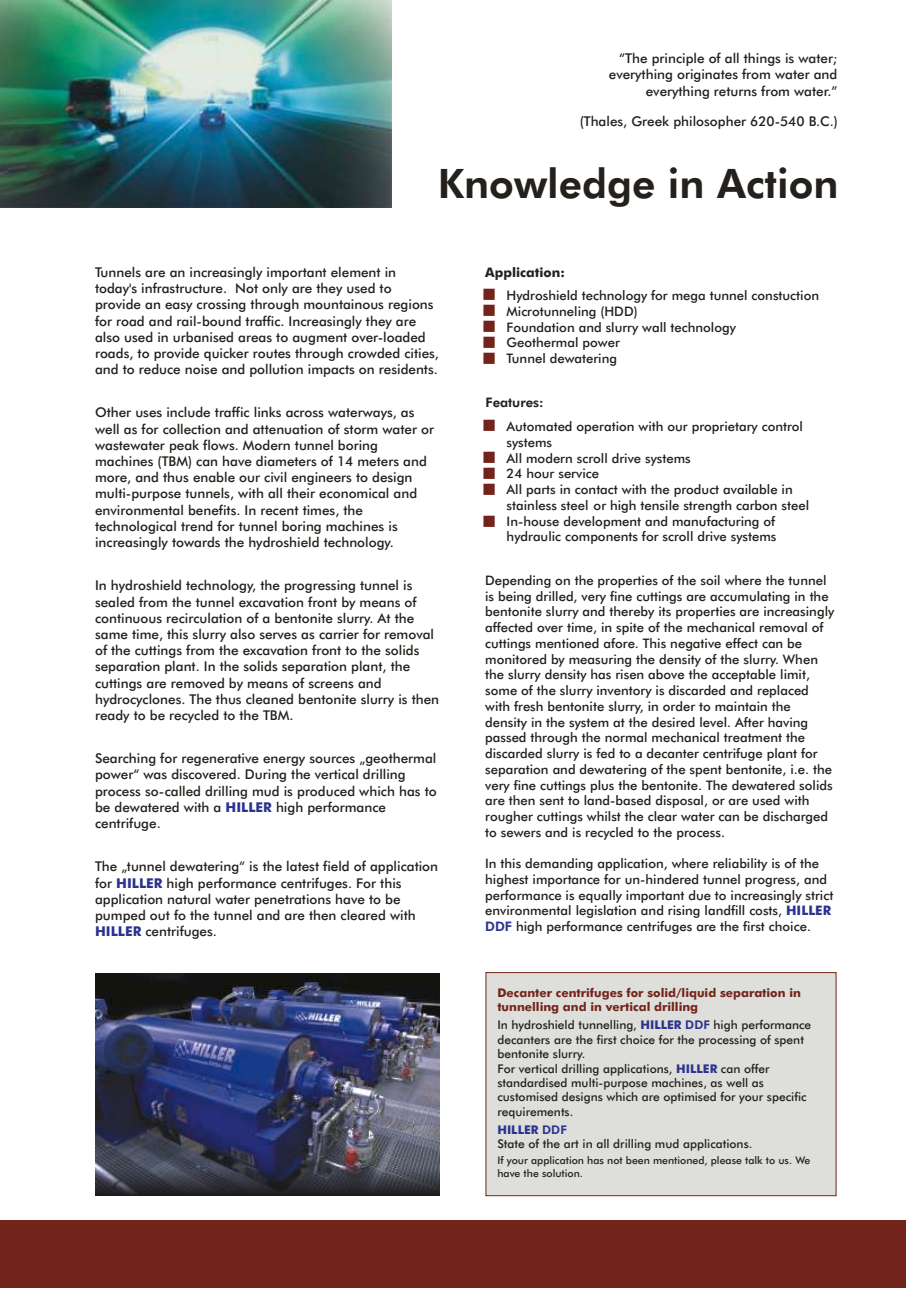
<style>
.page{position:relative;width:906px;height:1289px;background:#fff}
.page>*{position:absolute;margin:0;border:0;box-sizing:border-box;transform-origin:0 0}
.t1{font:800 40.65px "Futura BT";color:#24211c}
.t2{font:500 13.5px/16.2px "Futura BT";color:#24211c}
.t3{font:500 13.2px/15.8px "Futura BT";color:#24211c}
.t4{font:500 13.2px "Futura BT";color:#24211c}
.t5{font:800 13.2px "Futura BT";color:#24211c}
.t6{font:12.15px/15.9px "Zapf Dingbats IT Cby BT";color:#73241a;text-align:justify}
.t7{font:500 12px/14.4px "Futura BT";color:#24211c}
.t8{font:500 12px/14.4px "Futura BT";color:#73241a}
.t9{font:500 12px "Futura BT";color:#2b338f}
.t10{font:500 10.5px/12.6px "Futura BT";color:#24211c}
.s1{color:#2b338f}
.s2{font-weight:800;color:#2b338f}
.s3{font-weight:800}
</style>
<div class="page">
<div style="left:0;top:1220px;width:906px;height:67px;background:#73241a"></div>
<div style="left:485px;top:972px;width:352px;height:224px;background:#dededb"></div>
<img style="left:95px;top:973px;width:345px;height:221px">
<img style="left:0;top:0;width:391px;height:208px">
<p class="t2" style="left:609px;top:52px;width:230px;text-align:right">“The principle of all things is water; everything originates from water and everything returns from water.”</p>
<p class="t2" style="left:580px;top:114px;width:260px">(Thales, Greek philosopher 620-540 B.C.)</p>
<h1 class="t1" style="left:438px;top:167px;width:402px">Knowledge in Action</h1>
<p class="t2" style="left:95px;top:265px;width:345px">Tunnels are an increasingly important element in today's infrastructure. Not only are they used to provide an easy crossing through mountainous regions for road and rail-bound traffic. Increasingly they are also used in urbanised areas to augment over-loaded roads, to provide quicker routes through crowded cities, and to reduce noise and pollution impacts on residents.</p>
<p class="t2" style="left:95px;top:406px;width:340px">Other uses include traffic links across waterways, as well as for collection and attenuation of storm water or wastewater peak flows. Modern tunnel boring machines (TBM) can have diameters of 14 meters and more, and thus enable our civil engineers to design multi-purpose tunnels, with all their economical and environmental benefits. In recent times, the technological trend for tunnel boring machines is increasingly towards the hydroshield technology.</p>
<p class="t2" style="left:95px;top:578px;width:346px">In hydroshield technology, the progressing tunnel is sealed from the tunnel excavation front by means of continuous recirculation of a bentonite slurry. At the same time, this slurry also serves as carrier for removal of the cuttings from the excavation front to the solids separation plant. In the solids separation plant, the cuttings are removed by means of screens and hydrocyclones. The thus cleaned bentonite slurry is then ready to be recycled to the TBM.</p>
<p class="t2" style="left:95px;top:751px;width:343px">Searching for regenerative energy sources „geothermal power“ was discovered. During the vertical drilling process so-called drilling mud is produced which has to be dewatered with a <span class="s1">HILLER</span> high performance centrifuge.</p>
<p class="t2" style="left:95px;top:859px;width:344px">The „tunnel dewatering“ is the latest field of application for <span class="s1">HILLER</span> high performance centrifuges. For this application natural water penetrations have to be pumped out fo the tunnel and are then cleared with <span class="s1">HILLER</span> centrifuges.</p>
<p class="t4" style="left:485px;top:266px;width:81px">Application:</p>
<p class="t3" style="left:506px;top:289px;width:314px">Hydroshield technology for mega tunnel constuction<br>Microtunneling (HDD)<br>Foundation and slurry wall technology<br>Geothermal power<br>Tunnel dewatering</p>
<p class="t6" style="left:483px;top:287px;width:74px">■ ■ ■ ■ ■</p>
<p class="t5" style="left:485px;top:397px;width:60px">Features:</p>
<p class="t3" style="left:506px;top:420px;width:304px">Automated operation with our proprietary control systems<br>All modern scroll drive systems<br>24 hour service<br>All parts in contact with the product available in stainless steel or high tensile strength carbon steel In-house development and manufacturing of hydraulic components for scroll drive systems</p>
<p class="t6" style="left:483px;top:418px;width:74px">■</p>
<p class="t6" style="left:483px;top:450px;width:74px">■ ■ ■</p>
<p class="t6" style="left:483px;top:514px;width:74px">■</p>
<p class="t3" style="left:485px;top:573px;width:350px">Depending on the properties of the soil where the tunnel is being drilled, very fine cuttings are accumulating in the bentonite slurry and thereby its properties are increasingly affected over time, in spite of the mechanical removal of cuttings mentioned afore. This negative effect can be monitored by measuring the density of the slurry. When the slurry density has risen above the acceptable limit, some of the slurry inventory is discarded and replaced with fresh bentonite slurry, in order to maintain the density in the system at the desired level. After having passed through the normal mechanical treatment the discarded slurry is fed to a decanter centrifuge plant for separation and dewatering of the spent bentonite, i.e. the very fine cuttings plus the bentonite. The dewatered solids are then sent to land-based disposal, or are used with rougher cuttings whilst the clear water can be discharged to sewers and is recycled to the process.</p>
<p class="t3" style="left:485px;top:856px;width:349px">In this demanding application, where reliability is of the highest importance for un-hindered tunnel progress, and performance is equally important due to increasingly strict environmental legislation and rising landfill costs, <span class="s1">HILLER </span><span class="s2">DDF</span> high performance centrifuges are the first choice.</p>
<p class="t8" style="left:497px;top:986px;width:305px">Decanter centrifuges for solid/liquid separation in tunnelling and in vertical drilling</p>
<p class="t7" style="left:497px;top:1019px;width:315px">In hydroshield tunnelling, <span class="s1">HILLER</span> <span class="s2">DDF</span> high performance decanters are the first choice for the processing of spent bentonite slurry.<br>For vertical drilling applications, <span class="s1">HILLER</span> can offer standardised multi-purpose machines, as well as customised designs which are optimised for your specific requirements.</p>
<p class="t7" style="left:497px;top:1137px;width:256px">State of the art in all drilling mud applications.</p>
<p class="t10" style="left:497px;top:1155px;width:314px">If your application has not been mentioned, please talk to us. We have the solution.</p>
<p class="t9" style="left:497px;top:1124px;width:71px">HILLER <span class="s3">DDF</span></p>
</div>
